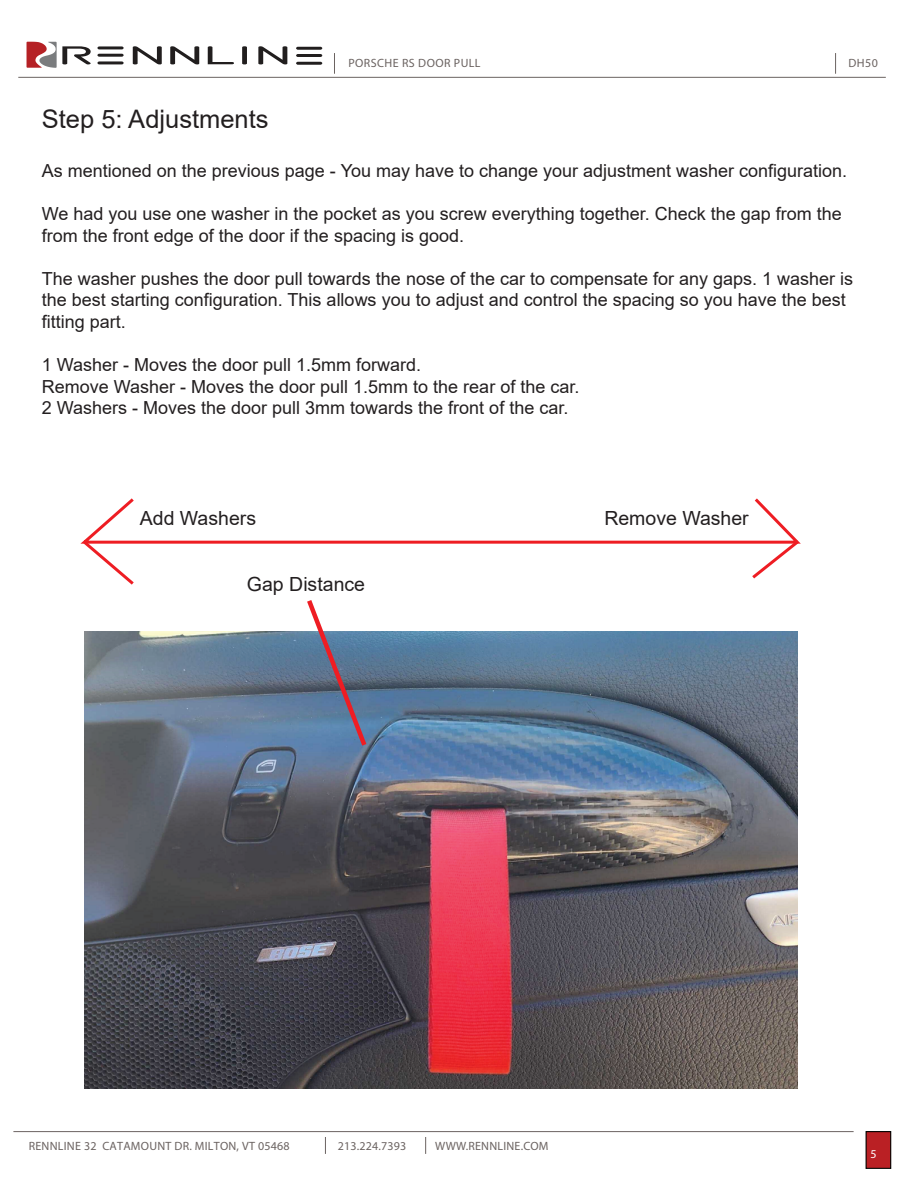
<style>
.page{position:relative;width:918px;height:1188px;background:#fff}
.page>*{position:absolute;margin:0;border:0;box-sizing:border-box;transform-origin:0 0}
.t1{font:25.5px "Arial";color:#231f20}
.t2{font:19.5px "Arial";color:#231f20}
.t3{font:18px/21.6px "Arial";color:#231f20}
.t4{font:12px "Myriad Pro";letter-spacing:.02em;color:#6b6361}
.t5{font:12px "Myriad Pro";color:#fff}
</style>
<div class="page">
<div style="left:866px;top:1132px;width:25px;height:36px;background:#ba2024"></div>
<div style="left:866px;top:1131px;width:25px;height:38px;border:1px solid #040503"></div>
<hr style="left:13px;top:1131px;width:841px;height:1px;background:#6b6361">
<svg style="left:325px;top:1137px;width:1px;height:17px"></svg>
<svg style="left:425px;top:1137px;width:1px;height:17px"></svg>
<svg style="left:27px;top:42px;width:295px;height:26px"></svg>
<hr style="left:18px;top:77px;width:868px;height:1px;background:#6b6361">
<svg style="left:334px;top:53px;width:1px;height:21px"></svg>
<svg style="left:835px;top:53px;width:1px;height:21px"></svg>
<img style="left:84px;top:632px;width:713px;height:457px">
<svg style="left:303px;top:600px;width:67px;height:151px"></svg>
<svg style="left:80px;top:498px;width:721px;height:87px"></svg>
<p class="t4" style="left:348px;top:56px;width:134px">PORSCHE RS DOOR PULL</p>
<p class="t4" style="left:849px;top:56px;width:31px">DH50</p>
<h1 class="t1" style="left:42px;top:101px;width:228px">Step 5: Adjustments</h1>
<p class="t3" style="left:42px;top:160px;width:807px">As mentioned on the previous page - You may have to change your adjustment washer configuration.</p>
<p class="t3" style="left:42px;top:203px;width:802px">We had you use one washer in the pocket as you screw everything together. Check the gap from the from the front edge of the door if the spacing is good.</p>
<p class="t3" style="left:42px;top:268px;width:813px">The washer pushes the door pull towards the nose of the car to compensate for any gaps. 1 washer is the best starting configuration. This allows you to adjust and control the spacing so you have the best fitting part.</p>
<p class="t3" style="left:42px;top:354px;width:539px">1 Washer - Moves the door pull 1.5mm forward.<br>Remove Washer - Moves the door pull 1.5mm to the rear of the car.<br>2 Washers - Moves the door pull 3mm towards the front of the car.</p>
<p class="t2" style="left:140px;top:505px;width:118px">Add Washers</p>
<p class="t2" style="left:604px;top:505px;width:146px">Remove Washer</p>
<p class="t2" style="left:247px;top:571px;width:120px">Gap Distance</p>
<p class="t4" style="left:29px;top:1138px;width:263px">RENNLINE 32 CATAMOUNT DR. MILTON, VT 05468</p>
<p class="t4" style="left:338px;top:1138px;width:70px">2 1 3 .2 2 4 .7 3 9 3</p>
<p class="t4" style="left:435px;top:1138px;width:115px">WWW.RENNLINE.COM</p>
<p class="t5" style="left:871px;top:1146px;width:8px">5</p>
</div>
